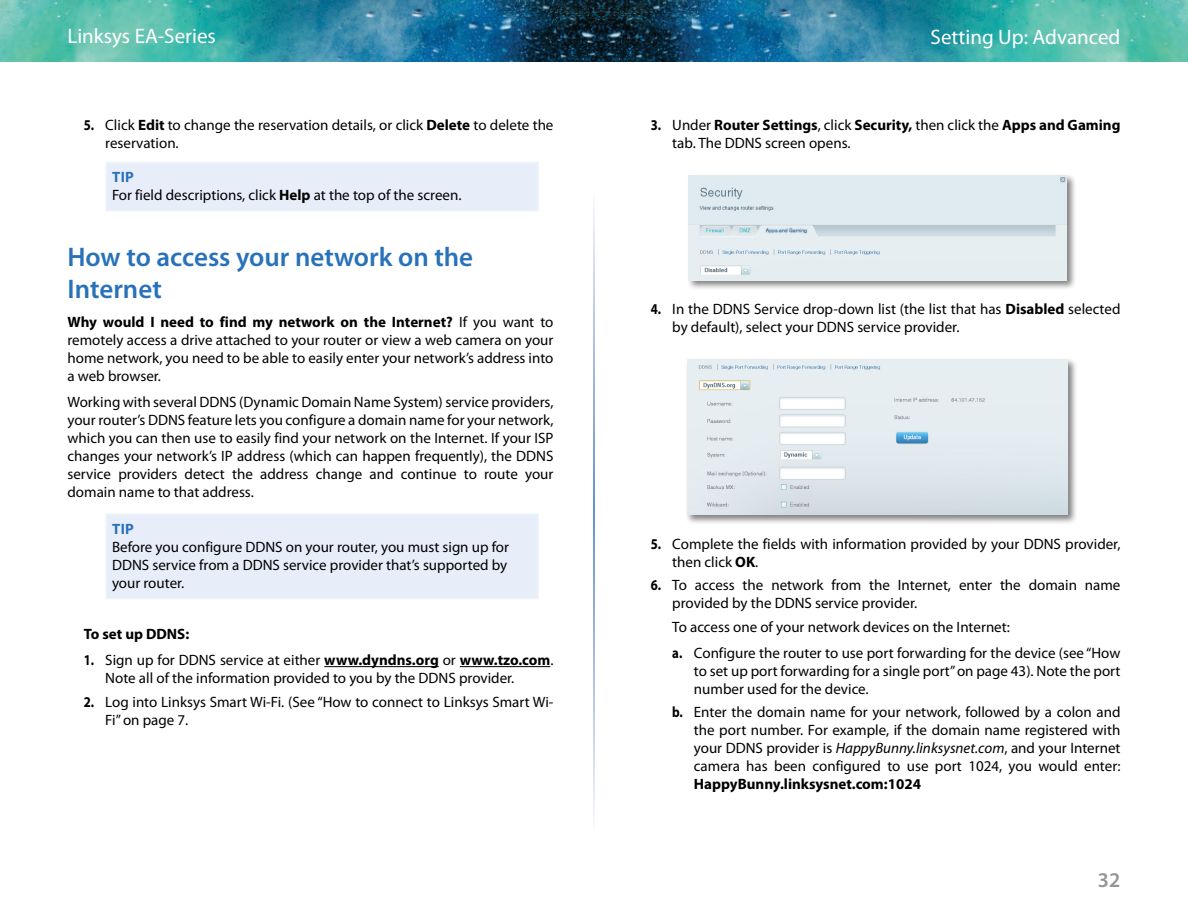
<style>
.page{position:relative;width:1188px;height:918px;background:#fff}
.page>*{position:absolute;margin:0;border:0;box-sizing:border-box;transform-origin:0 0}
.Heading1{font:600 27px/32.4px "Myriad Pro";color:#2972b9}
.t1{font:21px "Myriad Pro";color:#fff}
.t2{font:600 21px "Myriad Pro";color:#939598}
.Body{font:15px/18px "Myriad Pro";color:#000}
.Note_Body{font:15px/18px "Myriad Pro";color:#000;text-align:justify}
.How_To{font:700 15px "Myriad Pro";color:#000}
.Note_Head{font:700 15px "Myriad Pro";letter-spacing:.02em;color:#2972b9}
.s1{font-weight:700}
.s2{font-style:italic}
</style>
<div class="page">
<img style="left:0;top:0;width:1188px;height:62px">
<hr style="left:324px;top:666px;width:115px;height:1px;background:#000">
<hr style="left:460px;top:666px;width:90px;height:1px;background:#000">
<div style="left:106px;top:162px;width:432px;height:49px;background:#e8eef9"></div>
<hr style="left:105px;top:162px;width:434px;height:1px;background:#f1f5fb">
<hr style="left:105px;top:163px;width:2px;height:47px;background:#f1f5fb">
<hr style="left:537px;top:163px;width:2px;height:47px;background:#f1f5fb">
<hr style="left:105px;top:210px;width:434px;height:2px;background:#f1f5fb">
<div style="left:106px;top:514px;width:432px;height:85px;background:#e8eef9"></div>
<hr style="left:105px;top:513px;width:434px;height:2px;background:#f1f5fb">
<hr style="left:105px;top:515px;width:2px;height:83px;background:#f1f5fb">
<hr style="left:537px;top:515px;width:2px;height:83px;background:#f1f5fb">
<hr style="left:105px;top:598px;width:434px;height:1px;background:#f1f5fb">
<div style="left:686px;top:173px;width:390px;height:117px;background:#000;opacity:.5"></div>
<img style="left:688px;top:175px;width:379px;height:105px">
<div style="left:685px;top:358px;width:393px;height:167px;background:#000;opacity:.5"></div>
<img style="left:687px;top:360px;width:381px;height:155px">
<h2 class="t1" style="left:68px;top:23px;width:150px">Linksys EA-Series</h2>
<h2 class="t1" style="left:931px;top:24px;width:191px">Setting Up: Advanced</h2>
<p class="Body" style="left:105px;top:116px;width:450px;text-indent:-22px"><span class="s1">5.</span> Click <span class="s1">Edit</span> to change the reservation details, or click <span class="s1">Delete</span> to delete the reservation.</p>
<p class="Note_Head" style="left:112px;top:167px;width:23px">TIP</p>
<p class="Note_Body" style="left:112px;top:186px;width:351px">For field descriptions, click <span class="s1">Help</span> at the top of the screen.</p>
<p class="Heading1" style="left:68px;top:240px;width:407px">How to access your network on the<br>Internet</p>
<p class="Body" style="left:67px;top:313px;width:488px;text-align:justify"><span class="s1">Why would I need to find my network on the Internet?</span> If you want to remotely access a drive attached to your router or view a web camera on your home network, you need to be able to easily enter your network’s address into a web browser.</p>
<p class="Body" style="left:67px;top:393px;width:488px;text-align:justify">Working with several DDNS (Dynamic Domain Name System) service providers, your router’s DDNS feature lets you configure a domain name for your network, which you can then use to easily find your network on the Internet. If your ISP changes your network’s IP address (which can happen frequently), the DDNS service providers detect the address change and continue to route your domain name to that address.</p>
<p class="Note_Head" style="left:112px;top:519px;width:23px">TIP</p>
<p class="Note_Body" style="left:112px;top:538px;width:399px">Before you configure DDNS on your router, you must sign up for DDNS service from a DDNS service provider that’s supported by your router.</p>
<p class="How_To" style="left:84px;top:624px;width:107px">To set up DDNS:</p>
<p class="Body" style="left:105px;top:651px;width:450px;text-indent:-22px"><span class="s1">1.</span> Sign up for DDNS service at either <span class="s1">www.dyndns.org</span> or <span class="s1">www.tzo.com</span>.<br>Note all of the information provided to you by the DDNS provider.</p>
<p class="Body" style="left:105px;top:692px;width:450px;text-indent:-22px"><span class="s1">2.</span> Log into Linksys Smart Wi-Fi. (See “How to connect to Linksys Smart Wi-<br>Fi” on page 7.</p>
<p class="Body" style="left:672px;top:116px;width:450px;text-indent:-22px"><span class="s1">3.</span> Under <span class="s1">Router Settings</span>, click <span class="s1">Security,</span> then click the <span class="s1">Apps and Gaming </span>tab. The DDNS screen opens.</p>
<p class="Body" style="left:672px;top:300px;width:450px;text-indent:-22px"><span class="s1">4.</span> In the DDNS Service drop-down list (the list that has <span class="s1">Disabled</span> selected by default), select your DDNS service provider.</p>
<p class="Body" style="left:672px;top:535px;width:450px;text-indent:-22px"><span class="s1">5.</span> Complete the fields with information provided by your DDNS provider, then click <span class="s1">OK</span>.</p>
<p class="Body" style="left:672px;top:576px;width:450px;text-indent:-22px"><span class="s1">6.</span> To access the network from the Internet, enter the domain name provided by the DDNS service provider.</p>
<p class="Body" style="left:672px;top:614px;width:450px;line-height:26.1px">To access one of your network devices on the Internet:<br><span class="s1">a.</span> Configure the router to use port forwarding for the device (see “How</p>
<p class="Body" style="left:694px;top:662px;width:428px">to set up port forwarding for a single port” on page 43). Note the port number used for the device.</p>
<p class="Body" style="left:694px;top:703px;width:428px;text-align:justify;text-indent:-22px"><span class="s1">b.</span> Enter the domain name for your network, followed by a colon and the port number. For example, if the domain name registered with your DDNS provider is <span class="s2">HappyBunny.linksysnet.com</span>, and your Internet camera has been configured to use port 1024, you would enter:<br><span class="s1">HappyBunny.linksysnet.com:1024</span></p>
<h2 class="t2" style="left:1098px;top:867px;width:24px">32</h2>
</div>
